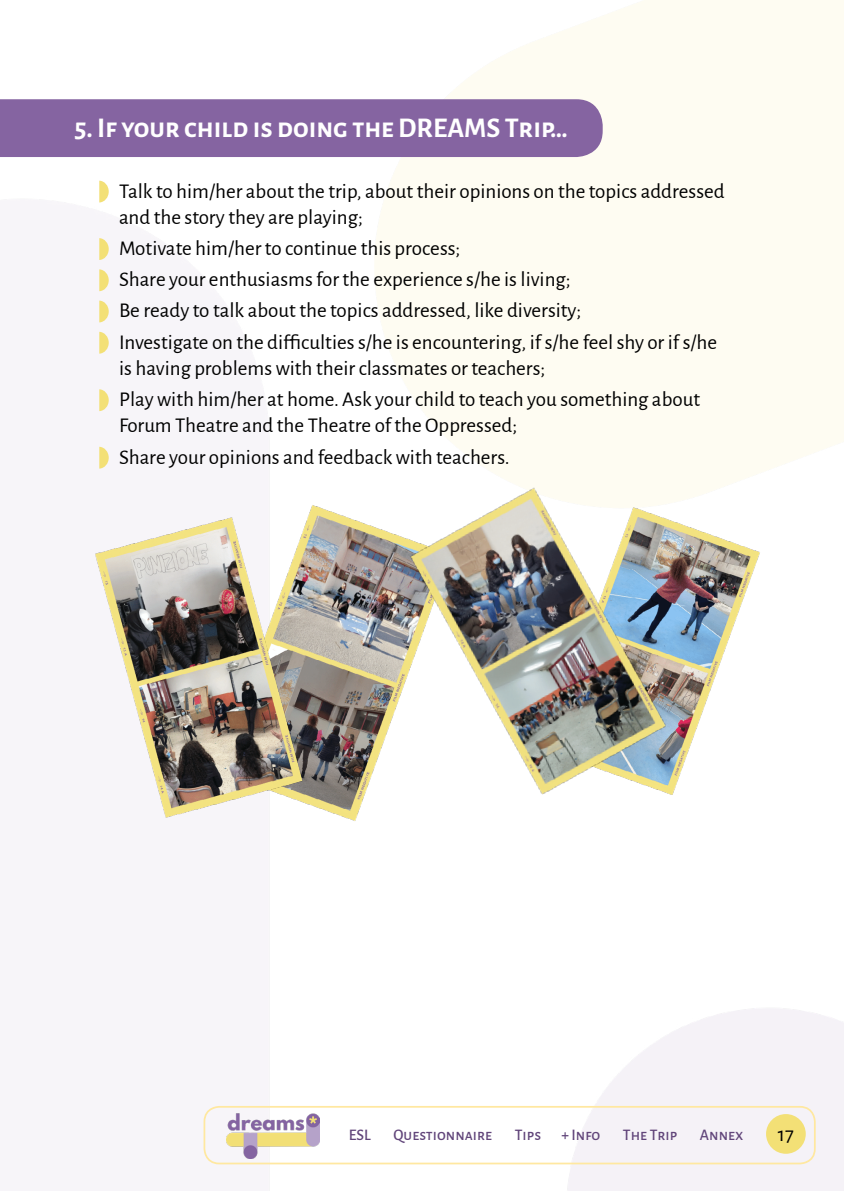
<style>
.page{position:relative;width:844px;height:1191px;background:#fff}
.page>*{position:absolute;margin:0;border:0;box-sizing:border-box;transform-origin:0 0}
.t1{font:700 28px "Alegreya Sans SC";color:#fff}
.t2{font:21px/31.2px "Alegreya Sans";color:#000}
.t3{font:21px "Alegreya Sans SC";color:#000}
.t4{font:500 15.75px "Alegreya Sans SC";color:#61457a}
</style>
<div class="page">
<div style="left:203px;top:1106px;width:612px;height:58px;border:2px solid #ffe8a0;border-radius:15px"></div>
<img style="left:226px;top:1113px;width:93px;height:46px">
<div style="left:765px;top:1114px;width:40px;height:39px;background:#f3e076;border-radius:50%"></div>
<div style="left:0;top:99px;width:602px;height:58px;background:#8564a1"></div>
<svg style="left:99px;top:181px;width:10px;height:21px"></svg>
<svg style="left:99px;top:238px;width:10px;height:22px"></svg>
<svg style="left:99px;top:269px;width:10px;height:22px"></svg>
<svg style="left:99px;top:300px;width:10px;height:22px"></svg>
<svg style="left:99px;top:332px;width:10px;height:22px"></svg>
<svg style="left:99px;top:389px;width:10px;height:22px"></svg>
<svg style="left:99px;top:447px;width:10px;height:21px"></svg>
<img style="left:308px;top:505px;width:80px;height:316px">
<img style="left:95px;top:517px;width:213px;height:301px">
<img style="left:687px;top:526px;width:73px;height:229px">
<img style="left:388px;top:463px;width:299px;height:332px">
<h1 class="t1" style="left:74px;top:107px;width:495px">5. If your child is doing the DREAMS Trip…</h1>
<p class="t2" style="left:119px;top:176px;width:607px;line-height:26.2px">Talk to him/her about the trip, about their opinions on the topics addressed and the story they are playing;</p>
<p class="t2" style="left:119px;top:231px;width:599px">Motivate him/her to continue this process;<br>Share your enthusiasms for the experience s/he is living;<br>Be ready to talk about the topics addressed, like diversity;<br>Investigate on the difficulties s/he is encountering, if s/he feel shy or if s/he</p>
<p class="t2" style="left:119px;top:351px;width:582px">is having problems with their classmates or teachers;<br>Play with him/her at home. Ask your child to teach you something about</p>
<p class="t2" style="left:119px;top:409px;width:399px">Forum Theatre and the Theatre of the Oppressed;<br>Share your opinions and feedback with teachers.</p>
<p class="t4" style="left:348px;top:1124px;width:24px">ESL</p>
<p class="t4" style="left:393px;top:1124px;width:100px">Questionnaire</p>
<p class="t4" style="left:514px;top:1124px;width:28px">Tips</p>
<p class="t4" style="left:561px;top:1124px;width:40px">+ Info</p>
<p class="t4" style="left:622px;top:1124px;width:56px">The Trip</p>
<p class="t4" style="left:699px;top:1124px;width:45px">Annex</p>
<p class="t3" style="left:777px;top:1119px;width:17px">17</p>
</div>
